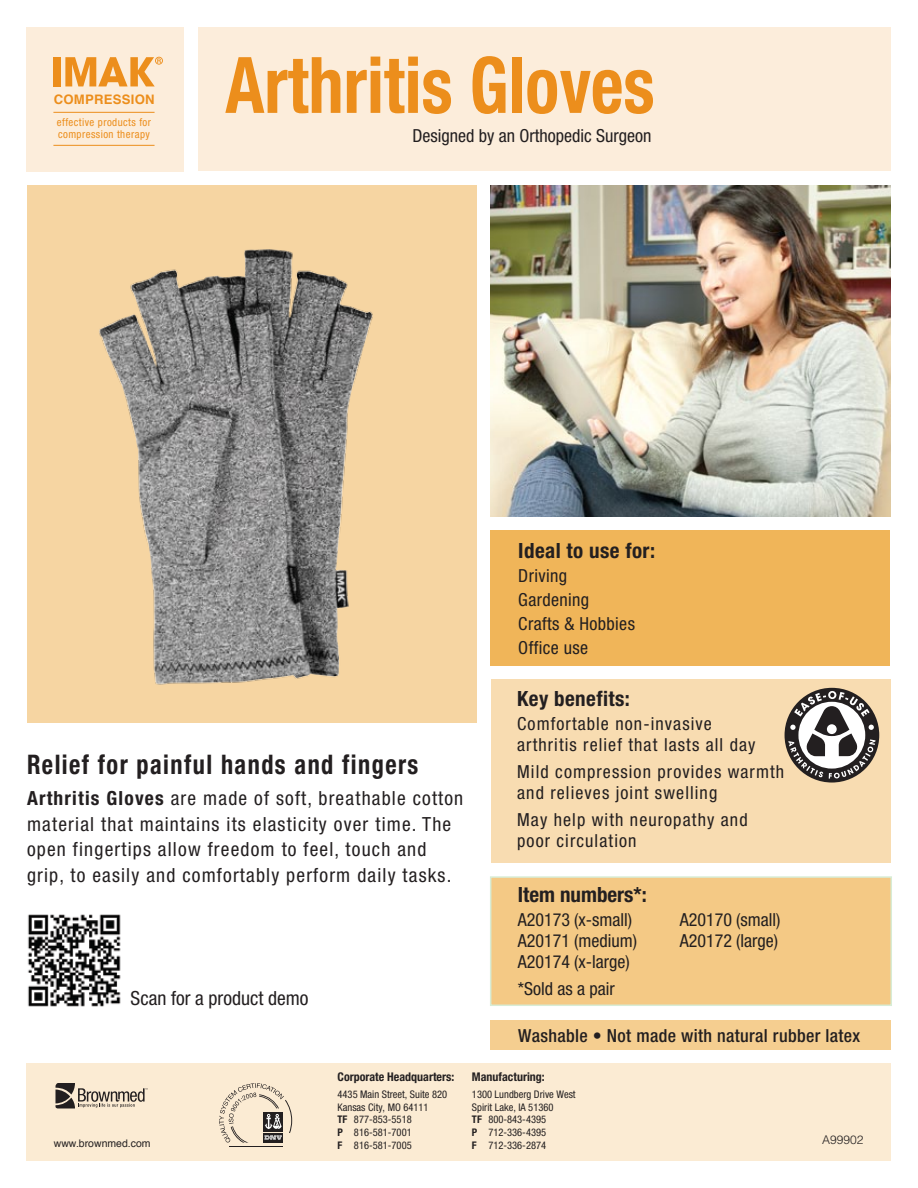
<style>
.page{position:relative;width:918px;height:1188px;background:#fff}
.page>*{position:absolute;margin:0;border:0;box-sizing:border-box;transform-origin:0 0}
.t1{font:700 condensed 78px "Helvetica Neue";color:#ec8e1c;scale:.9 1}
.t2{font:700 condensed 27px "Helvetica Neue";letter-spacing:.06em;color:#231f20;scale:.9 1}
.t3{font:700 condensed 21px "Helvetica Neue";letter-spacing:.02em;color:#231f20}
.t4{font:700 condensed 21px "Helvetica Neue";color:#231f20}
.t5{font:condensed 19.5px/25.5px "Helvetica Neue";letter-spacing:.06em;color:#231f20}
.t6{font:condensed 19.5px "Helvetica Neue";color:#231f20}
.t7{font:condensed 18px/21px "Helvetica Neue";letter-spacing:.06em;color:#231f20}
.t8{font:condensed 18px/27px "Helvetica Neue";color:#231f20}
.t9{font:condensed 18px/24px "Helvetica Neue";letter-spacing:.02em;color:#231f20}
.t10{font:500 condensed 18px "Helvetica Neue";letter-spacing:.02em;color:#231f20}
.t11{font:700 13.05px "Helvetica";letter-spacing:.02em;color:#ec8e1c}
.t12{font:700 condensed 12px "Helvetica Neue";color:#231f20}
.t13{font:300 12px "Helvetica";color:#231f20}
.t14{font:condensed 10.8px/12.1px "Helvetica Neue";letter-spacing:.04em;color:#ec8e1c}
.t15{font:condensed 10.5px/12.6px "Helvetica Neue";color:#231f20}
.t16{font:10.5px "Helvetica";color:#231f20}
.s1{font-weight:700}
</style>
<div class="page">
<div style="left:27px;top:1064px;width:864px;height:97px;background:#fbebd3"></div>
<div style="left:491px;top:1021px;width:400px;height:29px;background:#f5ce90"></div>
<div style="left:491px;top:531px;width:399px;height:135px;background:#f0b559"></div>
<div style="left:491px;top:679px;width:400px;height:184px;background:#f8dcb1"></div>
<div style="left:490px;top:876px;width:402px;height:130px;background:#f4c985;border:2px solid #b8ddb3"></div>
<div style="left:26px;top:27px;width:158px;height:144px;background:#fceddb"></div>
<div style="left:198px;top:27px;width:692px;height:144px;background:#fceddb"></div>
<div style="left:27px;top:185px;width:449px;height:537px;background:#f6d5a2"></div>
<svg style="left:55px;top:1083px;width:93px;height:25px"></svg>
<hr style="left:229px;top:1146px;width:54px;height:1px;background:#231f20">
<svg style="left:219px;top:1083px;width:73px;height:60px"></svg>
<img style="left:99px;top:249px;width:274px;height:436px">
<div style="left:785px;top:688px;width:94px;height:95px;background:#231f20;border-radius:50%"></div>
<svg style="left:788px;top:691px;width:88px;height:88px"></svg>
<div style="left:54px;top:57px;width:7px;height:29px;background:#ec8e1c"></div>
<svg style="left:65px;top:57px;width:98px;height:29px"></svg>
<hr style="left:53px;top:112px;width:102px;height:1px;background:#ec8e1c">
<hr style="left:53px;top:145px;width:102px;height:1px;background:#ec8e1c">
<img style="left:491px;top:185px;width:400px;height:331px">
<img style="left:27px;top:914px;width:94px;height:93px">
<p class="t11" style="left:54px;top:88px;width:102px">COMPRESSION</p>
<p class="t14" style="left:57px;top:116px;width:96px">effective products for compression therapy</p>
<h1 class="t1" style="left:225px;top:38px;width:478px">Arthritis Gloves</h1>
<p class="t8" style="left:413px;top:122px;width:240px">Designed by an Orthopedic Surgeon</p>
<p class="t3" style="left:518px;top:538px;width:138px">Ideal to use for:</p>
<p class="t9" style="left:518px;top:564px;width:118px">Driving<br>Gardening<br>Crafts &amp; Hobbies<br>Office use</p>
<h2 class="t2" style="left:27px;top:748px;width:436px">Relief for painful hands and fingers</h2>
<p class="t5" style="left:27px;top:785px;width:438px"><span class="s1">Arthritis Gloves</span> are made of soft, breathable cotton material that maintains its elasticity over time. The open fingertips allow freedom to feel, touch and grip, to easily and comfortably perform daily tasks.</p>
<p class="t6" style="left:131px;top:987px;width:179px">Scan for a product demo</p>
<p class="t3" style="left:517px;top:686px;width:114px">Key benefits:</p>
<p class="t7" style="left:517px;top:713px;width:240px">Comfortable non-invasive arthritis relief that lasts all day</p>
<p class="t7" style="left:517px;top:761px;width:269px">Mild compression provides warmth and relieves joint swelling</p>
<p class="t7" style="left:517px;top:809px;width:232px">May help with neuropathy and poor circulation</p>
<p class="t4" style="left:518px;top:881px;width:131px">Item numbers*:</p>
<p class="t8" style="left:518px;top:906px;width:116px">A20173 (x-small)</p>
<p class="t8" style="left:680px;top:906px;width:102px">A20170 (small)</p>
<p class="t8" style="left:518px;top:927px;width:121px">A20171 (medium)</p>
<p class="t8" style="left:680px;top:927px;width:100px">A20172 (large)</p>
<p class="t8" style="left:518px;top:948px;width:114px">A20174 (x-large) *Sold as a pair</p>
<p class="t10" style="left:518px;top:1025px;width:343px">Washable • Not made with natural rubber latex</p>
<p class="t16" style="left:54px;top:1136px;width:98px">www.brownmed.com</p>
<p class="t12" style="left:338px;top:1069px;width:118px">Corporate Headquarters:</p>
<p class="t15" style="left:338px;top:1088px;width:111px">4435 Main Street, Suite 820<br>Kansas City, MO 64111<br><span class="s1">TF</span> 877-853-5518<br><span class="s1">P</span> 816-581-7001<br><span class="s1">F</span> 816-581-7005</p>
<p class="t12" style="left:472px;top:1069px;width:74px">Manufacturing:</p>
<p class="t15" style="left:472px;top:1088px;width:105px">1300 Lundberg Drive West<br>Spirit Lake, IA 51360<br><span class="s1">TF</span> 800-843-4395<br><span class="s1">P</span> 712-336-4395<br><span class="s1">F</span> 712-336-2874</p>
<p class="t13" style="left:822px;top:1132px;width:43px">A99902</p>
</div>
